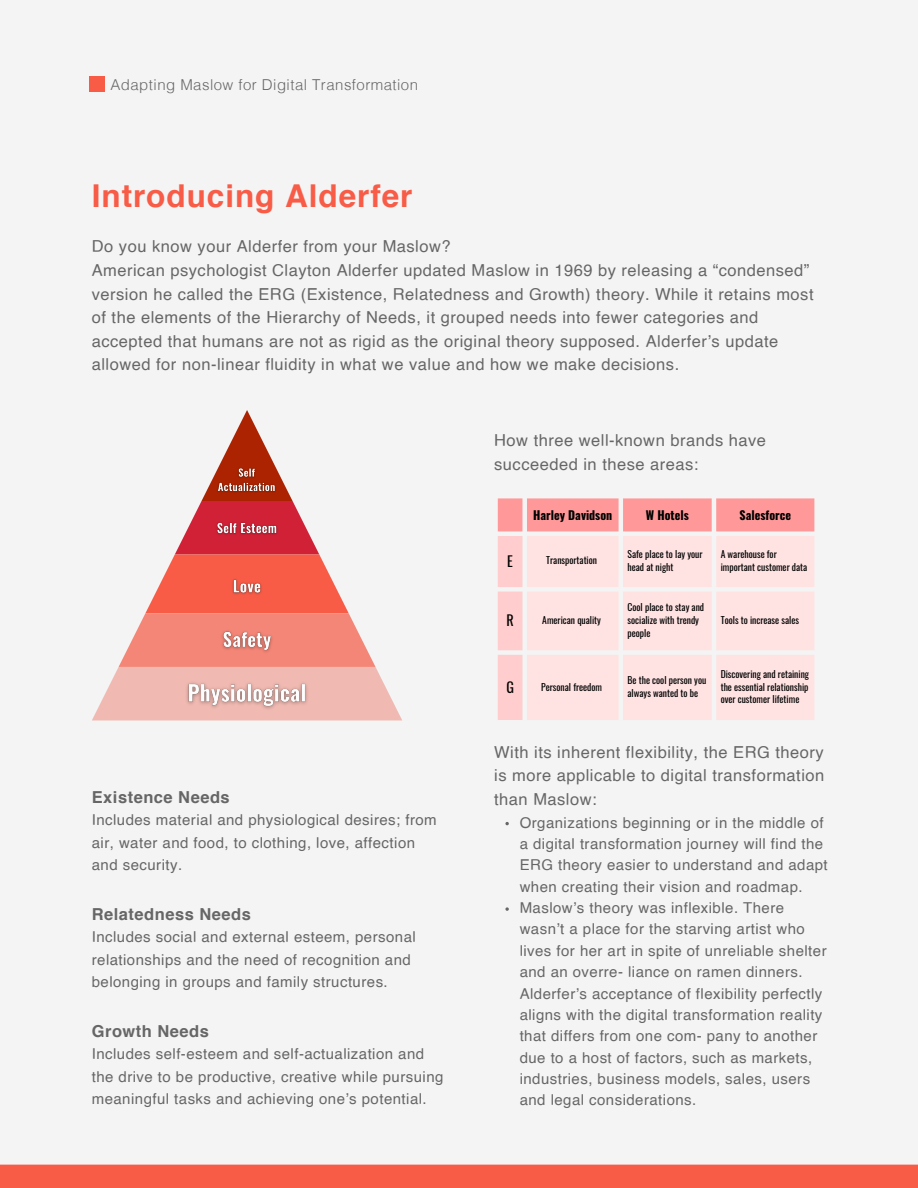
<style>
.page{position:relative;width:918px;height:1188px;background:#f4f4f4}
.page>*{position:absolute;margin:0;border:0;box-sizing:border-box;transform-origin:0 0}
.t1{font:700 31.5px "Helvetica";letter-spacing:.03em;color:#f85c47}
.t2{font:16.5px/23.7px "Helvetica";letter-spacing:.03em;color:#666}
.t3{font:700 16.5px "Helvetica";letter-spacing:.03em;color:#666}
.t4{font:15px/21.3px "Helvetica";letter-spacing:.03em;color:#666}
.t5{font:300 15px "Helvetica";letter-spacing:.03em;color:#666}
.t6{font:14.1px "Oswald";color:#000}
.t7{font:700 12px "Oswald";color:#000}
.t8{font:9.6px/12.8px "Oswald";color:#000}
</style>
<div class="page">
<div style="left:0;top:1165px;width:918px;height:23px;background:#f85c47"></div>
<div style="left:89px;top:76px;width:16px;height:16px;background:#f85c47"></div>
<svg style="left:498px;top:498px;width:316px;height:222px"></svg>
<svg style="left:527px;top:536px;width:287px;height:184px;fill:#ffe3e3"></svg>
<svg style="left:505px;top:822px;width:4px;height:3px"></svg>
<svg style="left:505px;top:907px;width:4px;height:4px"></svg>
<svg style="left:92px;top:410px;width:310px;height:310px"></svg>
<img style="left:213px;top:516px;width:68px;height:27px">
<img style="left:227px;top:570px;width:39px;height:32px">
<img style="left:216px;top:620px;width:62px;height:40px">
<img style="left:180px;top:671px;width:134px;height:45px">
<img style="left:215px;top:450px;width:64px;height:48px">
<p class="t5" style="left:110px;top:75px;width:309px">Adapting Maslow for Digital Transformation</p>
<h1 class="t1" style="left:92px;top:183px;width:322px">Introducing Alderfer</h1>
<p class="t2" style="left:92px;top:236px;width:723px">Do you know your Alderfer from your Maslow?<br>American psychologist Clayton Alderfer updated Maslow in 1969 by releasing a “condensed” version he called the ERG (Existence, Relatedness and Growth) theory. While it retains most of the elements of the Hierarchy of Needs, it grouped needs into fewer categories and accepted that humans are not as rigid as the original theory supposed. Alderfer’s update allowed for non-linear fluidity in what we value and how we make decisions.</p>
<p class="t2" style="left:494px;top:430px;width:273px">How three well-known brands have succeeded in these areas:</p>
<p class="t7" style="left:533px;top:505px;width:80px">Harley Davidson</p>
<p class="t7" style="left:646px;top:505px;width:44px">W Hotels</p>
<p class="t7" style="left:740px;top:505px;width:53px">Salesforce</p>
<p class="t6" style="left:507px;top:550px;width:7px">E</p>
<p class="t8" style="left:546px;top:554px;width:52px">Transportation</p>
<p class="t8" style="left:628px;top:547px;width:77px">Safe place to lay your head at night</p>
<p class="t8" style="left:721px;top:547px;width:88px">A warehouse for important customer data</p>
<p class="t6" style="left:506px;top:610px;width:9px">R</p>
<p class="t8" style="left:542px;top:613px;width:60px">American quality</p>
<p class="t8" style="left:628px;top:601px;width:78px">Cool place to stay and socialize with trendy people</p>
<p class="t8" style="left:721px;top:613px;width:80px">Tools to increase sales</p>
<p class="t3" style="left:92px;top:790px;width:139px">Existence Needs</p>
<p class="t4" style="left:92px;top:810px;width:346px;line-height:22.5px">Includes material and physiological desires; from air, water and food, to clothing, love, affection and security.</p>
<p class="t3" style="left:92px;top:907px;width:161px">Relatedness Needs</p>
<p class="t4" style="left:92px;top:927px;width:326px;line-height:22.5px">Includes social and external esteem, personal relationships and the need of recognition and belonging in groups and family structures.</p>
<p class="t3" style="left:92px;top:1024px;width:119px">Growth Needs</p>
<p class="t4" style="left:92px;top:1044px;width:353px;line-height:22.5px">Includes self-esteem and self-actualization and the drive to be productive, creative while pursuing meaningful tasks and achieving one’s potential.</p>
<p class="t6" style="left:506px;top:676px;width:9px">G</p>
<p class="t8" style="left:541px;top:680px;width:62px">Personal freedom</p>
<p class="t8" style="left:628px;top:673px;width:80px">Be the cool person you always wanted to be</p>
<p class="t8" style="left:721px;top:667px;width:90px;text-align:justify">Discovering and retaining the essential relationship over customer lifetime</p>
<p class="t2" style="left:494px;top:741px;width:332px;text-align:justify">With its inherent flexibility, the ERG theory is more applicable to digital transformation than Maslow:</p>
<p class="t4" style="left:520px;top:813px;width:310px">Organizations beginning or in the middle of a digital transformation journey will find the ERG theory easier to understand and adapt when creating their vision and roadmap.<br>Maslow’s theory was inflexible. There wasn’t a place for the starving artist who lives for her art in spite of unreliable shelter and an overre- liance on ramen dinners.<br>Alderfer’s acceptance of flexibility perfectly aligns with the digital transformation reality that differs from one com- pany to another due to a host of factors, such as markets, industries, business models, sales, users and legal considerations.</p>
</div>
